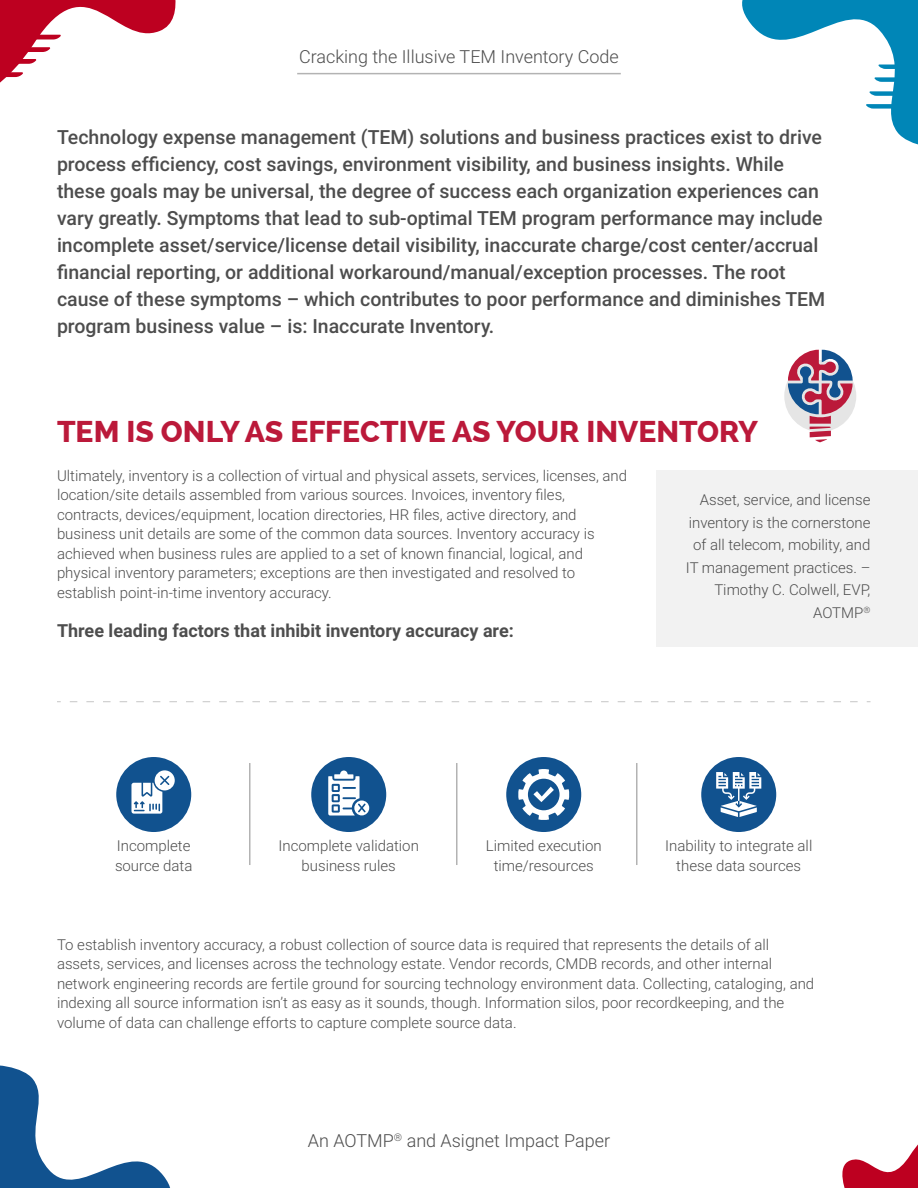
<style>
.page{position:relative;width:918px;height:1188px;background:#fff}
.page>*{position:absolute;margin:0;border:0;box-sizing:border-box;transform-origin:0 0}
.t1{font:800 30px "Raleway";color:#bb193a}
.t2{font:500 19.5px/27px "Roboto";color:#4d4d4d}
.t3{font:300 18px "Roboto";color:#4d4d4d}
.t4{font:700 18px "Roboto";color:#4d4d4d}
.t5{font:300 15px/19.5px "Roboto";color:#4d4d4d}
</style>
<div class="page">
<div style="left:657px;top:470px;width:261px;height:176px;background:#f2f2f2"></div>
<svg style="left:0;top:0;width:176px;height:83px"></svg>
<svg style="left:742px;top:0;width:176px;height:145px"></svg>
<hr style="left:297px;top:73px;width:324px;height:1px;background:#b3b3b3">
<svg style="left:842px;top:1144px;width:76px;height:44px"></svg>
<svg style="left:0;top:1065px;width:170px;height:123px"></svg>
<div style="left:784px;top:360px;width:72px;height:72px;background:#e5e5e5;border-radius:50%"></div>
<svg style="left:788px;top:349px;width:65px;height:93px"></svg>
<div style="left:116px;top:757px;width:75px;height:75px;background:#11528f;border-radius:50%"></div>
<div style="left:311px;top:757px;width:75px;height:75px;background:#11528f;border-radius:50%"></div>
<div style="left:506px;top:757px;width:75px;height:75px;background:#11528f;border-radius:50%"></div>
<div style="left:701px;top:757px;width:75px;height:75px;background:#11528f;border-radius:50%"></div>
<hr style="left:249px;top:763px;width:1px;height:102px;background:#b3b3b3">
<hr style="left:456px;top:763px;width:2px;height:102px;background:#b3b3b3">
<hr style="left:636px;top:763px;width:2px;height:102px;background:#b3b3b3">
<svg style="left:131px;top:770px;width:44px;height:44px"></svg>
<svg style="left:328px;top:771px;width:41px;height:45px"></svg>
<svg style="left:518px;top:769px;width:51px;height:51px"></svg>
<svg style="left:716px;top:772px;width:45px;height:45px"></svg>
<svg style="left:70px;top:701px;width:800px;height:1px"></svg>
<p class="t3" style="left:299px;top:43px;width:321px">Cracking the Illusive TEM Inventory Code</p>
<p class="t2" style="left:57px;top:122px;width:770px">Technology expense management (TEM) solutions and business practices exist to drive process efficiency, cost savings, environment visibility, and business insights. While these goals may be universal, the degree of success each organization experiences can vary greatly. Symptoms that lead to sub-optimal TEM program performance may include incomplete asset/service/license detail visibility, inaccurate charge/cost center/accrual financial reporting, or additional workaround/manual/exception processes. The root cause of these symptoms – which contributes to poor performance and diminishes TEM program business value – is: Inaccurate Inventory.</p>
<h1 class="t1" style="left:57px;top:414px;width:703px">TEM IS ONLY AS EFFECTIVE AS YOUR INVENTORY</h1>
<p class="t5" style="left:57px;top:465px;width:572px">Ultimately, inventory is a collection of virtual and physical assets, services, licenses, and location/site details assembled from various sources. Invoices, inventory files, contracts, devices/equipment, location directories, HR files, active directory, and business unit details are some of the common data sources. Inventory accuracy is achieved when business rules are applied to a set of known financial, logical, and physical inventory parameters; exceptions are then investigated and resolved to establish point-in-time inventory accuracy.</p>
<p class="t4" style="left:57px;top:618px;width:458px">Three leading factors that inhibit inventory accuracy are:</p>
<p class="t5" style="left:686px;top:488px;width:186px;line-height:22.5px;text-align:right">Asset, service, and license inventory is the cornerstone of all telecom, mobility, and<br>IT management practices. –<br>Timothy C. Colwell, EVP,<br>AOTMP<sup>®</sup></p>
<p class="t5" style="left:115px;top:836px;width:79px">Incomplete source data</p>
<p class="t5" style="left:279px;top:836px;width:142px;text-align:center">Incomplete validation business rules</p>
<p class="t5" style="left:486px;top:836px;width:117px;text-align:center">Limited execution time/resources</p>
<p class="t5" style="left:665px;top:836px;width:149px;text-align:center">Inability to integrate all these data sources</p>
<p class="t5" style="left:57px;top:934px;width:759px">To establish inventory accuracy, a robust collection of source data is required that represents the details of all assets, services, and licenses across the technology estate. Vendor records, CMDB records, and other internal network engineering records are fertile ground for sourcing technology environment data. Collecting, cataloging, and indexing all source information isn’t as easy as it sounds, though. Information silos, poor recordkeeping, and the volume of data can challenge efforts to capture complete source data.</p>
<p class="t3" style="left:308px;top:1128px;width:304px">An AOTMP<sup>®</sup> and Asignet Impact Paper</p>
</div>
